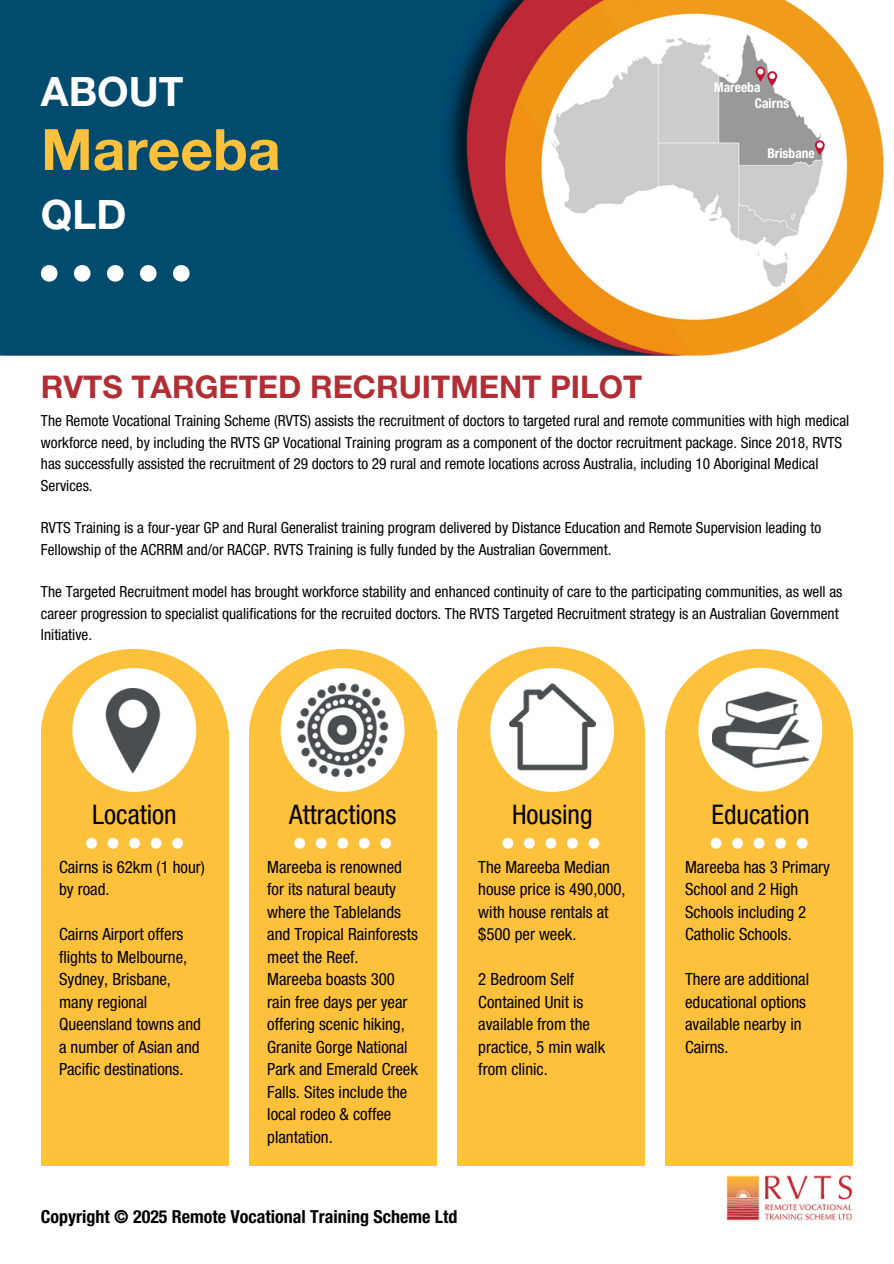
<style>
.page{position:relative;width:894px;height:1264px;background:#fff}
.page>*{position:absolute;margin:0;border:0;box-sizing:border-box;transform-origin:0 0}
.t1{font:700 57px "Helvetica Neue LT Pro";color:#fec13b}
.t2{font:700 40.5px "Helvetica Neue LT Pro";color:#fff}
.t3{font:700 31.35px "Helvetica Neue LT Pro";color:#b12e35}
.t4{font:condensed 27px "Helvetica Neue LT Pro";color:#000}
.t5{font:700 condensed 18px "Helvetica Neue LT Pro";color:#000}
.t6{font:condensed 16.8px/22.5px "Helvetica Neue LT Pro";color:#000}
.t7{font:condensed 15.3px/21.3px "Helvetica Neue LT Pro";color:#000}
.t8{font:700 condensed 13.5px "Helvetica Neue LT Pro";color:#fff}
</style>
<div class="page">
<img style="left:726px;top:1174px;width:127px;height:47px">
<img style="left:0;top:0;width:884px;height:355px">
<div style="left:41px;top:730px;width:187px;height:435px;background:#fec13b"></div>
<div style="left:41px;top:649px;width:187px;height:174px;background:#fec13b;border-radius:50%"></div>
<svg style="left:72px;top:668px;width:124px;height:124px"></svg>
<img style="left:91px;top:688px;width:84px;height:84px">
<svg style="left:86px;top:837px;width:11px;height:11px"></svg>
<svg style="left:108px;top:837px;width:10px;height:11px"></svg>
<svg style="left:129px;top:837px;width:11px;height:11px"></svg>
<svg style="left:151px;top:837px;width:10px;height:11px"></svg>
<svg style="left:172px;top:837px;width:11px;height:11px"></svg>
<svg style="left:41px;top:265px;width:16px;height:16px"></svg>
<svg style="left:74px;top:265px;width:16px;height:16px"></svg>
<svg style="left:107px;top:265px;width:16px;height:16px"></svg>
<svg style="left:140px;top:265px;width:16px;height:16px"></svg>
<svg style="left:173px;top:265px;width:16px;height:16px"></svg>
<div style="left:249px;top:730px;width:187px;height:435px;background:#fec13b"></div>
<div style="left:249px;top:649px;width:187px;height:174px;background:#fec13b;border-radius:50%"></div>
<svg style="left:280px;top:668px;width:124px;height:124px"></svg>
<img style="left:296px;top:683px;width:93px;height:93px">
<svg style="left:294px;top:837px;width:11px;height:11px"></svg>
<svg style="left:316px;top:837px;width:10px;height:11px"></svg>
<svg style="left:337px;top:837px;width:11px;height:11px"></svg>
<svg style="left:359px;top:837px;width:10px;height:11px"></svg>
<svg style="left:380px;top:837px;width:11px;height:11px"></svg>
<div style="left:457px;top:730px;width:187px;height:435px;background:#fec13b"></div>
<div style="left:457px;top:646px;width:187px;height:174px;background:#fec13b;border-radius:50%"></div>
<svg style="left:490px;top:668px;width:124px;height:124px"></svg>
<img style="left:509px;top:683px;width:86px;height:87px">
<svg style="left:502px;top:837px;width:11px;height:11px"></svg>
<svg style="left:524px;top:837px;width:10px;height:11px"></svg>
<svg style="left:545px;top:837px;width:11px;height:11px"></svg>
<svg style="left:567px;top:837px;width:10px;height:11px"></svg>
<svg style="left:588px;top:837px;width:11px;height:11px"></svg>
<div style="left:665px;top:730px;width:187px;height:435px;background:#fec13b"></div>
<div style="left:665px;top:649px;width:187px;height:174px;background:#fec13b;border-radius:50%"></div>
<svg style="left:698px;top:668px;width:124px;height:123px"></svg>
<img style="left:712px;top:682px;width:96px;height:95px">
<svg style="left:710px;top:837px;width:11px;height:11px"></svg>
<svg style="left:732px;top:837px;width:10px;height:11px"></svg>
<svg style="left:753px;top:837px;width:11px;height:11px"></svg>
<svg style="left:775px;top:837px;width:10px;height:11px"></svg>
<svg style="left:796px;top:837px;width:11px;height:11px"></svg>
<img style="left:550px;top:34px;width:273px;height:253px">
<svg style="left:755px;top:67px;width:10px;height:14px"></svg>
<svg style="left:757px;top:69px;width:6px;height:6px"></svg>
<svg style="left:814px;top:140px;width:10px;height:15px"></svg>
<svg style="left:816px;top:142px;width:6px;height:6px"></svg>
<svg style="left:767px;top:71px;width:10px;height:15px"></svg>
<svg style="left:769px;top:73px;width:6px;height:6px"></svg>
<p class="t2" style="left:41px;top:77px;width:144px">ABOUT</p>
<p class="t1" style="left:41px;top:129px;width:241px">Mareeba</p>
<p class="t2" style="left:41px;top:200px;width:87px">QLD</p>
<p class="t3" style="left:41px;top:375px;width:602px">RVTS TARGETED RECRUITMENT PILOT</p>
<p class="t8" style="left:713px;top:82px;width:48px">Mareeba</p>
<p class="t8" style="left:754px;top:98px;width:36px">Cairns</p>
<p class="t8" style="left:767px;top:148px;width:49px">Brisbane</p>
<p class="t7" style="left:41px;top:412px;width:809px">The Remote Vocational Training Scheme (RVTS) assists the recruitment of doctors to targeted rural and remote communities with high medical workforce need, by including the RVTS GP Vocational Training program as a component of the doctor recruitment package. Since 2018, RVTS has successfully assisted the recruitment of 29 doctors to 29 rural and remote locations across Australia, including 10 Aboriginal Medical Services.</p>
<p class="t7" style="left:41px;top:519px;width:781px">RVTS Training is a four-year GP and Rural Generalist training program delivered by Distance Education and Remote Supervision leading to<br>Fellowship of the ACRRM and/or RACGP. RVTS Training is fully funded by the Australian Government.</p>
<h3 class="t7" style="left:41px;top:583px;width:802px">The Targeted Recruitment model has brought workforce stability and enhanced continuity of care to the participating communities, as well as career progression to specialist qualifications for the recruited doctors. The RVTS Targeted Recruitment strategy is an Australian Government<br>Initiative.</h3>
<p class="t4" style="left:92px;top:805px;width:86px">Location</p>
<h2 class="t4" style="left:289px;top:805px;width:108px">Attractions</h2>
<h1 class="t4" style="left:512px;top:805px;width:82px">Housing</h1>
<h2 class="t4" style="left:711px;top:805px;width:99px">Education</h2>
<p class="t6" style="left:59px;top:858px;width:147px">Cairns is 62km (1 hour) by road.</p>
<p class="t6" style="left:59px;top:925px;width:143px">Cairns Airport offers flights to Melbourne,<br>Sydney, Brisbane, many regional<br>Queensland towns and a number of Asian and<br>Pacific destinations.</p>
<p class="t6" style="left:267px;top:858px;width:152px">Mareeba is renowned for its natural beauty where the Tablelands and Tropical Rainforests meet the Reef.<br>Mareeba boasts 300 rain free days per year offering scenic hiking,<br>Granite Gorge National<br>Park and Emerald Creek<br>Falls. Sites include the local rodeo &amp; coffee plantation.</p>
<p class="t6" style="left:478px;top:858px;width:149px">The Mareeba Median house price is 490,000, with house rentals at $500 per week.</p>
<p class="t6" style="left:478px;top:970px;width:128px">2 Bedroom Self<br>Contained Unit is available from the practice, 5 min walk from clinic.</p>
<p class="t5" style="left:41px;top:1209px;width:418px">Copyright © 2025 Remote Vocational Training Scheme Ltd</p>
<p class="t6" style="left:684px;top:858px;width:146px">Mareeba has 3 Primary<br>School and 2 High<br>Schools including 2<br>Catholic Schools.</p>
<p class="t6" style="left:684px;top:970px;width:126px">There are additional educational options available nearby in<br>Cairns.</p>
</div>
